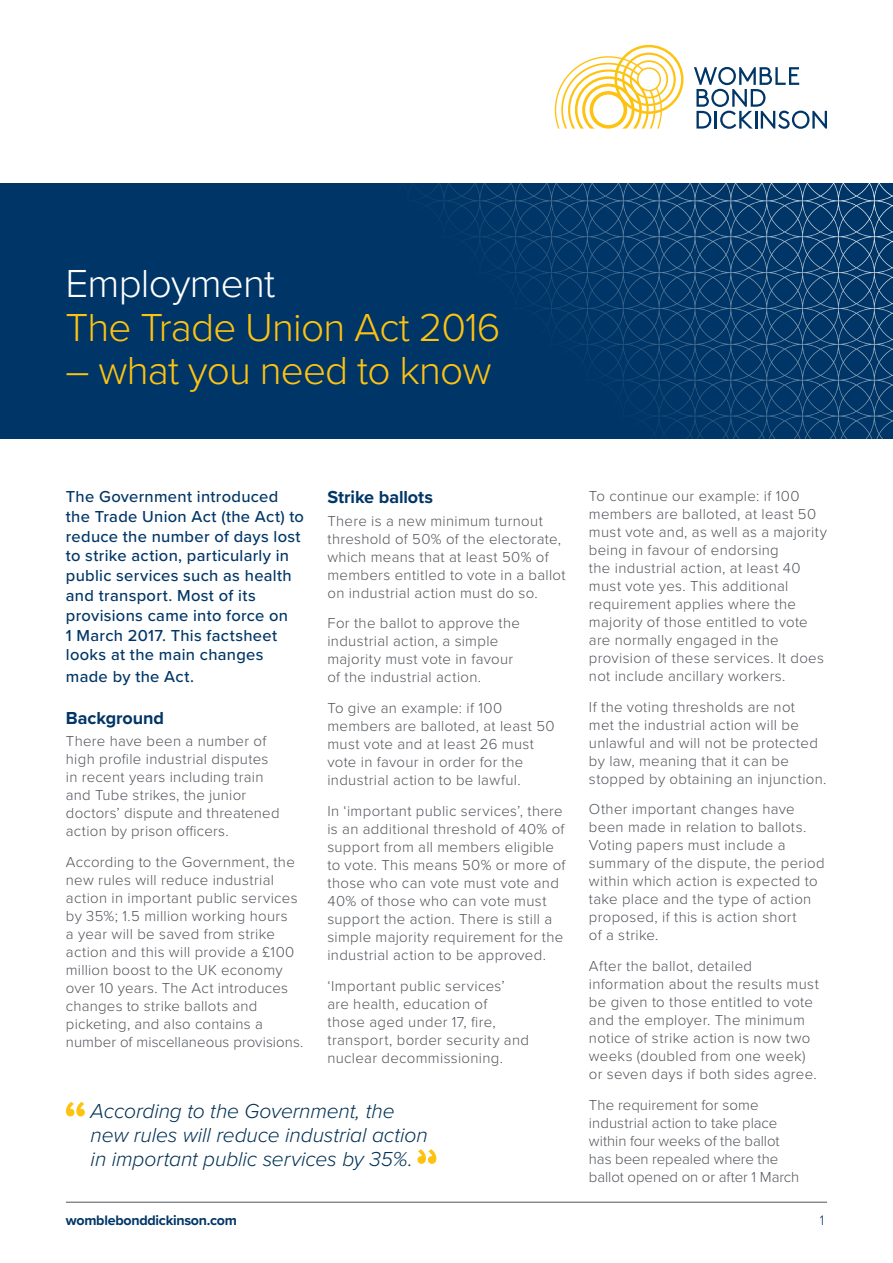
<style>
.page{position:relative;width:893px;height:1263px;background:#fff}
.page>*{position:absolute;margin:0;border:0;box-sizing:border-box;transform-origin:0 0}
.Headings{font:300 40.5px "Proxima Nova";letter-spacing:-.02em;color:#fec210}
.t1{font:300 40.5px "Proxima Nova";letter-spacing:-.02em;color:#fff}
.Quote_12pt{font:italic 300 21px/24px "Proxima Nova";letter-spacing:-.005em;color:#003154}
.Sub_headings_bold{font:700 18px "Proxima Nova";letter-spacing:-.005em;color:#003667}
.Intro{font:500 16.5px/20px "Proxima Nova";letter-spacing:.015em;color:#003667}
.Body_proxima{font:300 15px/18px "Proxima Nova";letter-spacing:.02em;color:#52555b}
.Body_proxima-2{font:300 15px/18px "Proxima Nova";letter-spacing:-.005em;color:#52555b}
.t2{font:700 14.25px "Proxima Nova";letter-spacing:-.02em;color:#003667}
.t3{font:300 14.25px "Proxima Nova";color:#003667}
</style>
<div class="page">
<svg style="left:0;top:183px;width:893px;height:256px;background:#053a6a"></svg>
<hr style="left:66px;top:1202px;width:761px;height:1px;background:#52555b">
<svg style="left:694px;top:67px;width:133px;height:62px"></svg>
<svg style="left:555px;top:45px;width:128px;height:84px"></svg>
<svg style="left:66px;top:1102px;width:19px;height:14px"></svg>
<svg style="left:417px;top:1149px;width:19px;height:15px"></svg>
<p class="t1" style="left:65px;top:253px;width:211px">Employment</p>
<p class="Headings" style="left:65px;top:297px;width:437px">The Trade Union Act 2016</p>
<p class="Headings" style="left:65px;top:340px;width:428px">– what you need to know</p>
<p class="Intro" style="left:66px;top:486px;width:240px">The Government introduced the Trade Union Act (the Act) to reduce the number of days lost to strike action, particularly in public services such as health and transport. Most of its provisions came into force on<br>1 March 2017. This factsheet looks at the main changes made by the Act.</p>
<p class="Sub_headings_bold" style="left:66px;top:704px;width:100px">Background</p>
<p class="Body_proxima" style="left:66px;top:731px;width:215px">There have been a number of high profile industrial disputes in recent years including train and Tube strikes, the junior doctors’ dispute and threatened action by prison officers.</p>
<p class="Body_proxima" style="left:66px;top:852px;width:239px">According to the Government, the new rules will reduce industrial action in important public services by 35%; 1.5 million working hours<br>a year will be saved from strike action and this will provide a £100 million boost to the UK economy over 10 years. The Act introduces changes to strike ballots and picketing, and also contains a number of miscellaneous provisions.</p>
<p class="Sub_headings_bold" style="left:327px;top:484px;width:107px">Strike ballots</p>
<p class="Body_proxima" style="left:327px;top:511px;width:240px">There is a new minimum turnout threshold of 50% of the electorate, which means that at least 50% of members entitled to vote in a ballot on industrial action must do so.</p>
<p class="Body_proxima" style="left:327px;top:613px;width:194px">For the ballot to approve the industrial action, a simple majority must vote in favour of the industrial action.</p>
<p class="Body_proxima" style="left:327px;top:698px;width:229px">To give an example: if 100 members are balloted, at least 50 must vote and at least 26 must vote in favour in order for the industrial action to be lawful.</p>
<p class="Body_proxima" style="left:327px;top:801px;width:240px">In ‘important public services’, there is an additional threshold of 40% of support from all members eligible to vote. This means 50% or more of those who can vote must vote and 40% of those who can vote must support the action. There is still a simple majority requirement for the industrial action to be approved.</p>
<p class="Body_proxima" style="left:327px;top:976px;width:203px">‘Important public services’ are health, education of<br>those aged under 17, fire, transport, border security and nuclear decommissioning.</p>
<p class="Quote_12pt" style="left:91px;top:1098px;width:339px">According to the Government, the new rules will reduce industrial action in important public services by 35%.</p>
<p class="Body_proxima" style="left:589px;top:486px;width:240px">To continue our example: if 100 members are balloted, at least 50 must vote and, as well as a majority being in favour of endorsing<br>the industrial action, at least 40 must vote yes. This additional requirement applies where the majority of those entitled to vote are normally engaged in the provision of these services. It does not include ancillary workers.</p>
<p class="Body_proxima" style="left:589px;top:697px;width:239px">If the voting thresholds are not<br>met the industrial action will be unlawful and will not be protected by law, meaning that it can be stopped by obtaining an injunction.</p>
<p class="Body_proxima" style="left:589px;top:800px;width:237px">Other important changes have been made in relation to ballots.<br>Voting papers must include a summary of the dispute, the period within which action is expected to take place and the type of action proposed, if this is action short<br>of a strike.</p>
<p class="Body_proxima" style="left:589px;top:956px;width:231px">After the ballot, detailed information about the results must be given to those entitled to vote and the employer. The minimum notice of strike action is now two weeks (doubled from one week) or seven days if both sides agree.</p>
<p class="Body_proxima-2" style="left:589px;top:1095px;width:212px">The requirement for some industrial action to take place within four weeks of the ballot has been repealed where the ballot opened on or after 1 March</p>
<p class="t2" style="left:66px;top:1209px;width:172px">womblebonddickinson.com</p>
<p class="t3" style="left:820px;top:1209px;width:6px">1</p>
</div>
